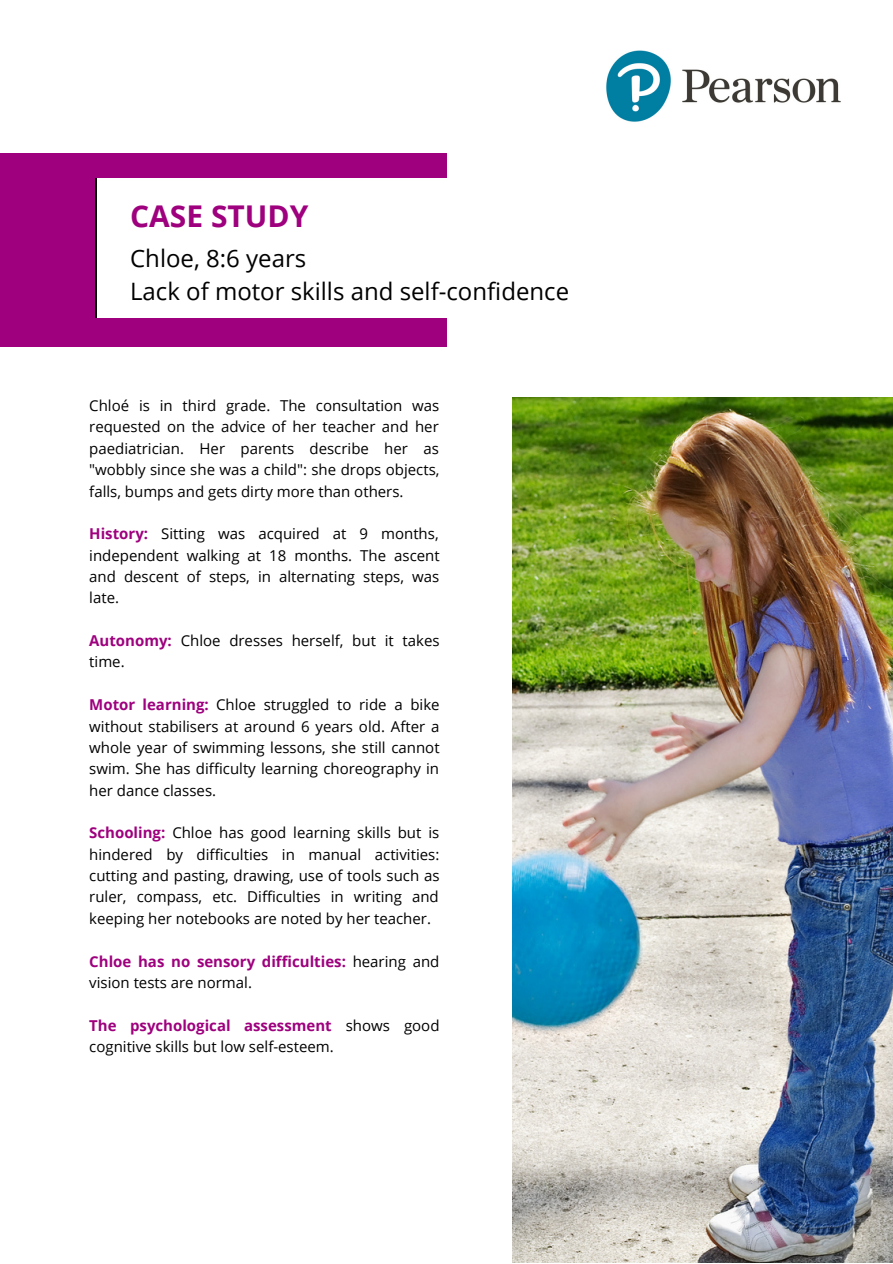
<style>
.page{position:relative;width:893px;height:1264px;background:#fff}
.page>*{position:absolute;margin:0;border:0;box-sizing:border-box;transform-origin:0 0}
.t1{font:54px "Open Sans";color:#000}
.t2{font:700 30px "Open Sans";color:#9e007e}
.t3{font:24px/32.5px "Open Sans";color:#000}
.t4{font:15px/21.3px "Open Sans";color:#000;text-align:justify}
.s1{font-weight:700;color:#9e007e}
</style>
<div class="page">
<img style="left:606px;top:50px;width:235px;height:72px">
<div style="left:0;top:153px;width:446px;height:194px;background:#9e007e"></div>
<div style="left:95px;top:178px;width:5px;height:140px;background:#000"></div>
<div style="left:97px;top:178px;width:500px;height:140px;background:#fff"></div>
<img style="left:512px;top:397px;width:380px;height:865px">
<h2 class="t2" style="left:130px;top:195px;width:180px">CASE STUDY</h2>
<h3 class="t3" style="left:130px;top:241px;width:440px">Chloe, 8:6 years<br>Lack of motor skills and self-confidence</h3>
<h1 class="t1" style="left:132px;top:220px;width:143px">Título</h1>
<p class="t4" style="left:89px;top:394px;width:352px">Chloé is in third grade. The consultation was requested on the advice of her teacher and her paediatrician. Her parents describe her as "wobbly since she was a child": she drops objects, falls, bumps and gets dirty more than others.</p>
<p class="t4" style="left:89px;top:523px;width:352px"><span class="s1">History:</span> Sitting was acquired at 9 months, independent walking at 18 months. The ascent and descent of steps, in alternating steps, was late.</p>
<p class="t4" style="left:89px;top:629px;width:352px"><span class="s1">Autonomy:</span> Chloe dresses herself, but it takes time.</p>
<p class="t4" style="left:89px;top:693px;width:352px"><span class="s1">Motor learning:</span> Chloe struggled to ride a bike without stabilisers at around 6 years old. After a whole year of swimming lessons, she still cannot swim. She has difficulty learning choreography in her dance classes.</p>
<p class="t4" style="left:89px;top:822px;width:352px"><span class="s1">Schooling:</span> Chloe has good learning skills but is hindered by difficulties in manual activities: cutting and pasting, drawing, use of tools such as ruler, compass, etc. Difficulties in writing and keeping her notebooks are noted by her teacher.</p>
<p class="t4" style="left:89px;top:950px;width:351px"><span class="s1">Chloe has no sensory difficulties:</span> hearing and vision tests are normal.</p>
<p class="t4" style="left:89px;top:1014px;width:352px"><span class="s1">The psychological assessment</span> shows good cognitive skills but low self-esteem.</p>
</div>
